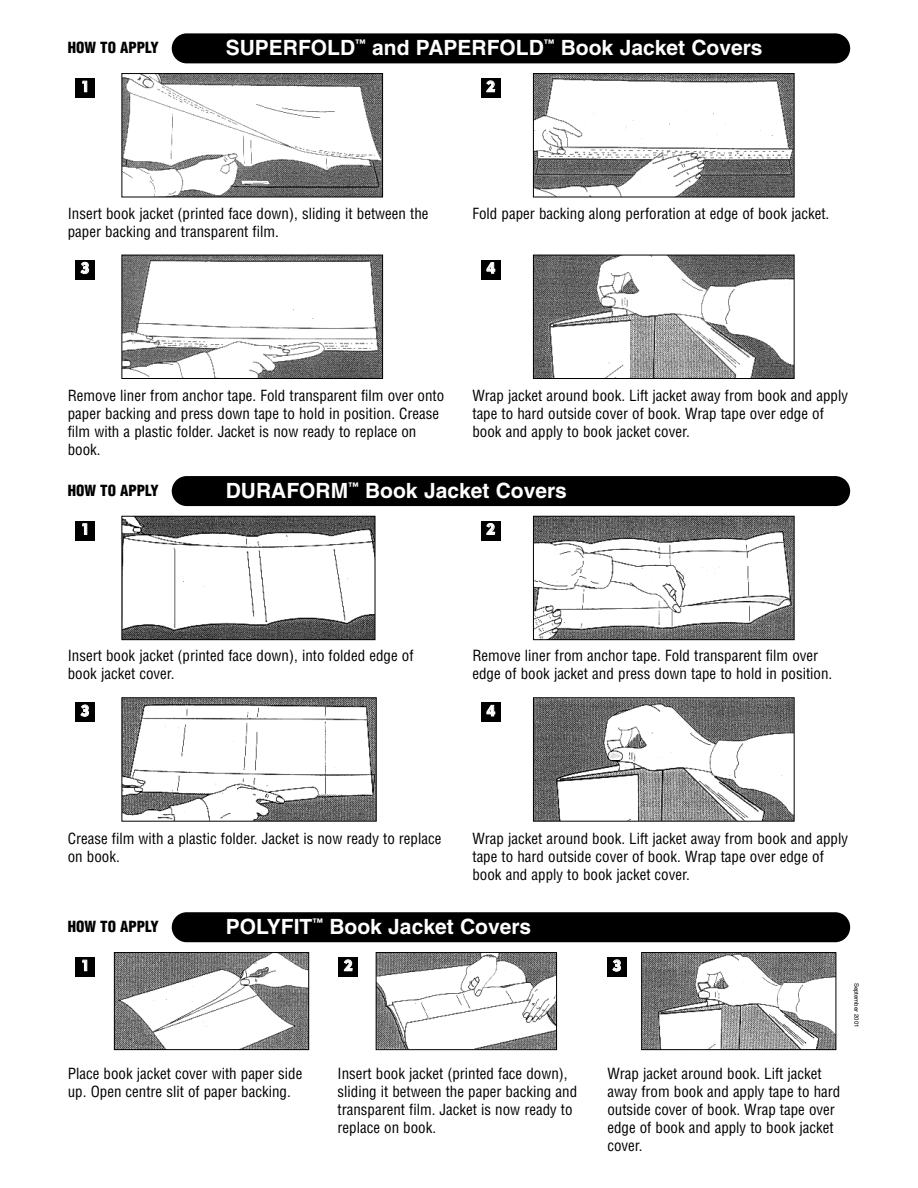
<style>
.page{position:relative;width:918px;height:1188px;background:#fff}
.page>*{position:absolute;margin:0;border:0;box-sizing:border-box;transform-origin:0 0}
.t1{font:700 21px "Helvetica";color:#fff}
.t2{font:condensed 15px/18px "Helvetica";color:#000}
.t3{font:900 condensed 15px "Helvetica";color:#000}
.t4{font:700 15px "Tonneau";color:#fff}
.t5{font:6px "Helvetica";color:#000}
</style>
<div class="page">
<img style="left:535px;top:75px;width:258px;height:120px">
<div style="left:533px;top:73px;width:262px;height:124px;border:1px solid #000"></div>
<img style="left:124px;top:75px;width:257px;height:120px">
<div style="left:122px;top:73px;width:261px;height:124px;border:1px solid #000"></div>
<div style="left:75px;top:78px;width:19px;height:20px;background:#000"></div>
<div style="left:481px;top:78px;width:19px;height:20px;background:#000"></div>
<img style="left:535px;top:257px;width:258px;height:120px">
<div style="left:533px;top:255px;width:262px;height:124px;border:1px solid #000"></div>
<img style="left:124px;top:257px;width:257px;height:120px">
<div style="left:122px;top:255px;width:261px;height:124px;border:1px solid #000"></div>
<div style="left:75px;top:260px;width:19px;height:19px;background:#000"></div>
<div style="left:481px;top:260px;width:19px;height:19px;background:#000"></div>
<div style="left:172px;top:33px;width:678px;height:30px;background:#000;border-radius:15px"></div>
<img style="left:535px;top:518px;width:258px;height:120px">
<div style="left:533px;top:516px;width:262px;height:124px;border:1px solid #000"></div>
<img style="left:124px;top:518px;width:249px;height:120px">
<div style="left:122px;top:516px;width:253px;height:124px;border:1px solid #000"></div>
<div style="left:75px;top:521px;width:19px;height:19px;background:#000"></div>
<div style="left:481px;top:521px;width:19px;height:19px;background:#000"></div>
<img style="left:535px;top:699px;width:258px;height:121px">
<img style="left:124px;top:699px;width:251px;height:121px">
<div style="left:122px;top:697px;width:255px;height:125px;border:1px solid #000"></div>
<div style="left:75px;top:702px;width:19px;height:20px;background:#000"></div>
<div style="left:481px;top:702px;width:19px;height:20px;background:#000"></div>
<div style="left:172px;top:476px;width:678px;height:30px;background:#000;border-radius:15px"></div>
<img style="left:378px;top:954px;width:177px;height:94px">
<div style="left:376px;top:952px;width:181px;height:98px;border:1px solid #000"></div>
<img style="left:116px;top:954px;width:191px;height:94px">
<div style="left:114px;top:952px;width:195px;height:98px;border:1px solid #000"></div>
<div style="left:75px;top:957px;width:19px;height:20px;background:#000"></div>
<div style="left:338px;top:957px;width:20px;height:20px;background:#000"></div>
<img style="left:643px;top:954px;width:191px;height:94px">
<div style="left:641px;top:952px;width:195px;height:98px;border:1px solid #000"></div>
<div style="left:607px;top:957px;width:19px;height:20px;background:#000"></div>
<div style="left:172px;top:912px;width:678px;height:30px;background:#000;border-radius:15px"></div>
<p class="t3" style="left:68px;top:42px;width:93px">HOW TO APPLY</p>
<h1 class="t1" style="left:226px;top:40px;width:538px">SUPERFOLD<sup>™</sup> and PAPERFOLD<sup>™</sup> Book Jacket Covers</h1>
<p class="t4" style="left:82px;top:81px;width:7px">1</p>
<p class="t4" style="left:487px;top:81px;width:10px">2</p>
<p class="t2" style="left:68px;top:205px;width:362px">Insert book jacket (printed face down), sliding it between the paper backing and transparent film.</p>
<p class="t2" style="left:472px;top:205px;width:358px">Fold paper backing along perforation at edge of book jacket.</p>
<p class="t4" style="left:81px;top:263px;width:10px">3</p>
<p class="t4" style="left:487px;top:263px;width:10px">4</p>
<p class="t2" style="left:68px;top:388px;width:378px">Remove liner from anchor tape. Fold transparent film over onto paper backing and press down tape to hold in position. Crease film with a plastic folder. Jacket is now ready to replace on book.</p>
<p class="t2" style="left:472px;top:388px;width:377px">Wrap jacket around book. Lift jacket away from book and apply tape to hard outside cover of book. Wrap tape over edge of book and apply to book jacket cover.</p>
<p class="t3" style="left:68px;top:485px;width:93px">HOW TO APPLY</p>
<h1 class="t1" style="left:226px;top:483px;width:343px">DURAFORM<sup>™</sup> Book Jacket Covers</h1>
<p class="t4" style="left:82px;top:524px;width:7px">1</p>
<p class="t4" style="left:487px;top:524px;width:10px">2</p>
<p class="t2" style="left:68px;top:648px;width:347px">Insert book jacket (printed face down), into folded edge of book jacket cover.</p>
<p class="t2" style="left:472px;top:648px;width:361px">Remove liner from anchor tape. Fold transparent film over edge of book jacket and press down tape to hold in position.</p>
<p class="t4" style="left:81px;top:705px;width:10px">3</p>
<p class="t4" style="left:487px;top:705px;width:10px">4</p>
<p class="t2" style="left:68px;top:831px;width:375px">Crease film with a plastic folder. Jacket is now ready to replace on book.</p>
<p class="t2" style="left:472px;top:831px;width:377px">Wrap jacket around book. Lift jacket away from book and apply tape to hard outside cover of book. Wrap tape over edge of book and apply to book jacket cover.</p>
<p class="t3" style="left:68px;top:921px;width:93px">HOW TO APPLY</p>
<h1 class="t1" style="left:226px;top:919px;width:307px">POLYFIT<sup>™</sup> Book Jacket Covers</h1>
<p class="t4" style="left:82px;top:960px;width:7px">1</p>
<p class="t4" style="left:344px;top:960px;width:10px">2</p>
<p class="t4" style="left:613px;top:960px;width:10px">3</p>
<p class="t5" style="left:859px;top:983px;width:46px;rotate:90deg">September 2001</p>
<p class="t2" style="left:68px;top:1066px;width:236px">Place book jacket cover with paper side up. Open centre slit of paper backing.</p>
<p class="t2" style="left:338px;top:1066px;width:241px">Insert book jacket (printed face down), sliding it between the paper backing and transparent film. Jacket is now ready to replace on book.</p>
<p class="t2" style="left:607px;top:1066px;width:234px">Wrap jacket around book. Lift jacket away from book and apply tape to hard outside cover of book. Wrap tape over edge of book and apply to book jacket cover.</p>
</div>
